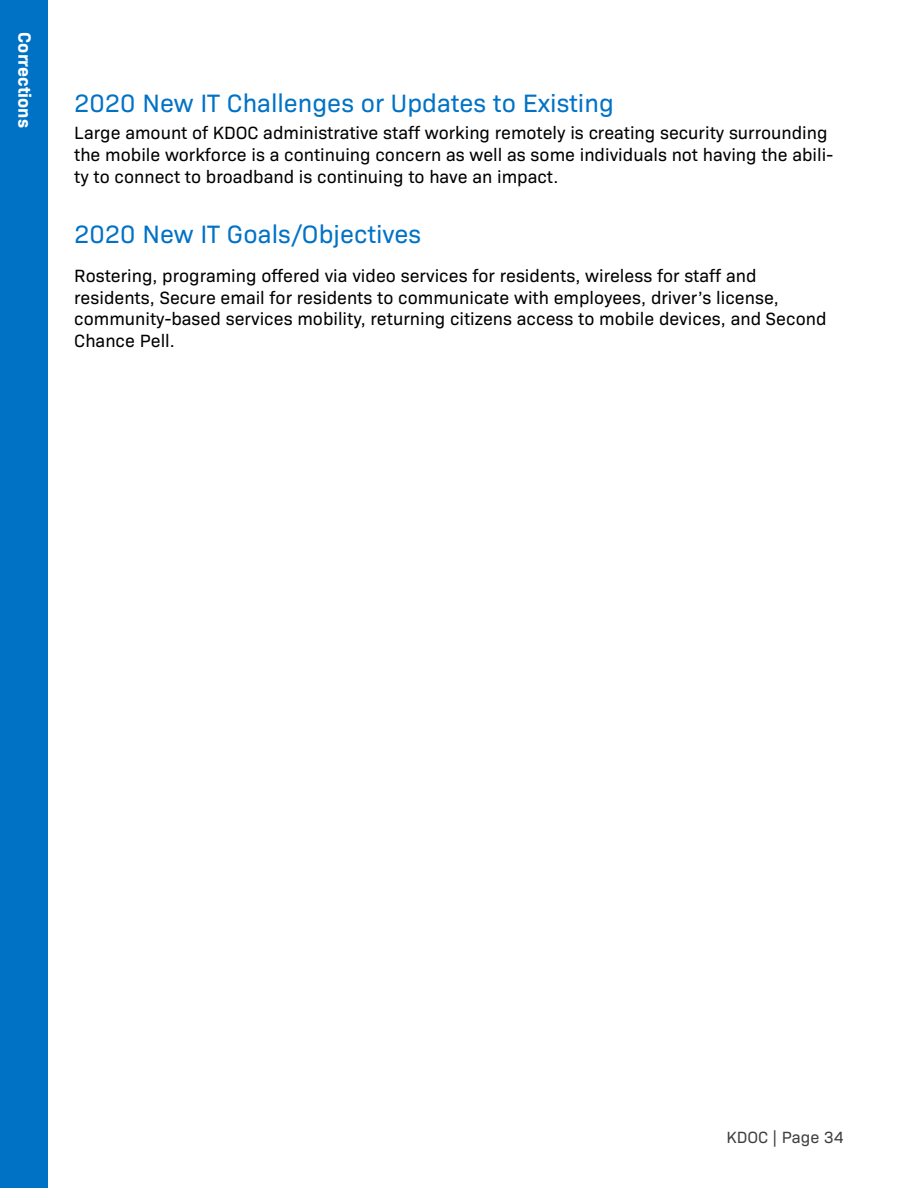
<style>
.page{position:relative;width:918px;height:1188px;background:#fff}
.page>*{position:absolute;margin:0;border:0;box-sizing:border-box;transform-origin:0 0}
.t1{font:25.5px "Bio Sans";color:#0072c6}
.t2{font:18px/21.6px "Bio Sans";color:#000}
.t3{font:700 18px "Bio Sans";color:#fff}
.t4{font:16.5px "Bio Sans";color:#404042}
</style>
<div class="page">
<div style="left:0;top:0;width:47px;height:1188px;background:#0072c6"></div>
<p class="t3" style="left:38px;top:32px;width:97px;rotate:90deg">Corrections</p>
<p class="t1" style="left:74px;top:85px;width:541px">2020 New IT Challenges or Updates to Existing</p>
<p class="t2" style="left:74px;top:121px;width:760px">Large amount of KDOC administrative staff working remotely is creating security surrounding the mobile workforce is a continuing concern as well as some individuals not having the abili&shy;ty to connect to broadband is continuing to have an impact.</p>
<p class="t1" style="left:74px;top:215px;width:349px">2020 New IT Goals/Objectives</p>
<p class="t2" style="left:74px;top:264px;width:754px">Rostering, programing offered via video services for residents, wireless for staff and residents, Secure email for residents to communicate with employees, driver’s license, community-based services mobility, returning citizens access to mobile devices, and Second Chance Pell.</p>
<p class="t4" style="left:727px;top:1125px;width:119px">KDOC | Page 34</p>
</div>
